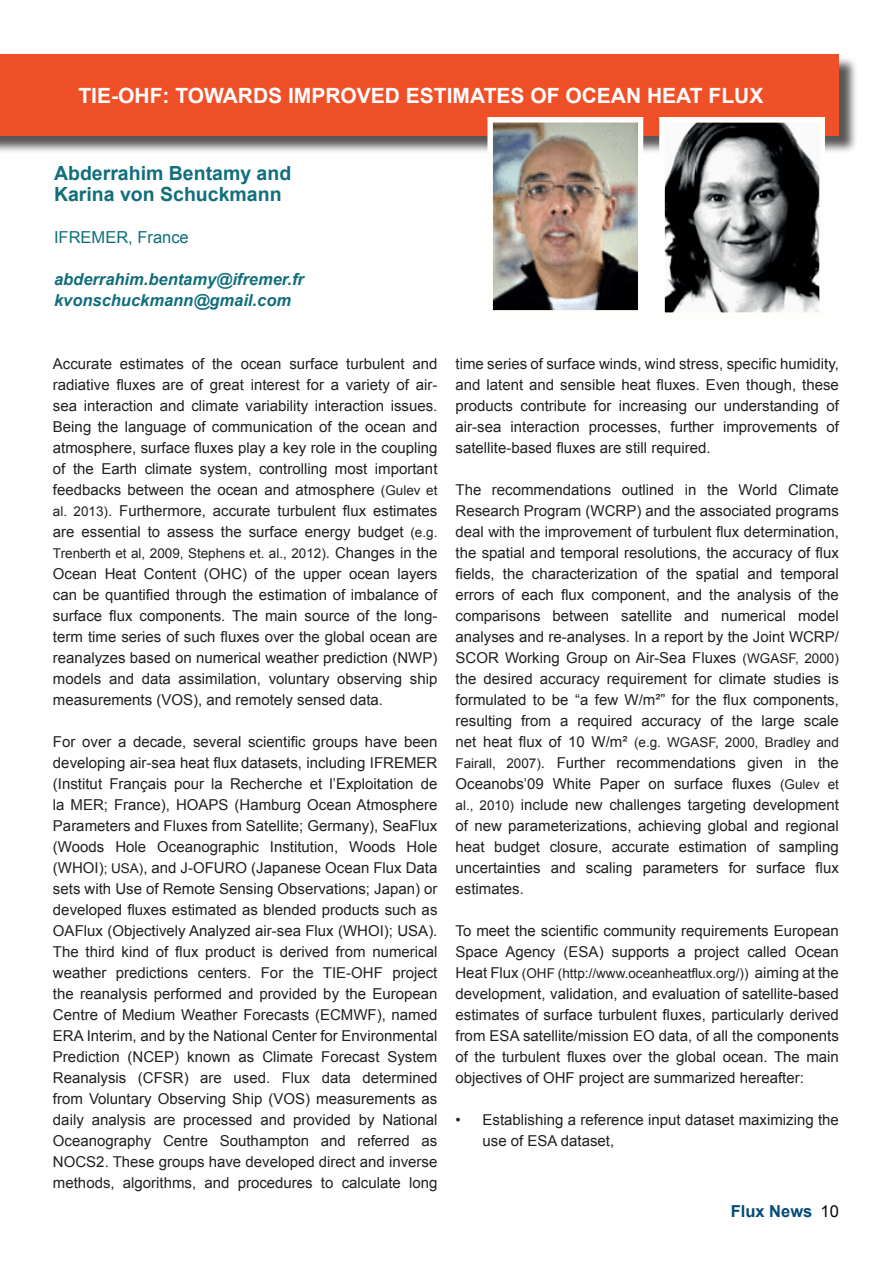
<style>
.page{position:relative;width:893px;height:1263px;background:#fff}
.page>*{position:absolute;margin:0;border:0;box-sizing:border-box;transform-origin:0 0}
.t1{font:700 21px "Arial";color:#fff}
.t2{font:700 19.5px/21px "Arial";color:#116f7b}
.t3{font:italic 700 16.5px/21px "Arial";color:#116f7b}
.t4{font:16.5px "Arial";color:#116f7b}
.t5{font:700 16.5px "Arial";color:#064a77}
.t6{font:15px/21px "Arial";color:#231f20;text-align:justify}
.t7{font:13.5px "Arial";color:#231f20}
.s1{font-size:13.5px}
.s2{font-size:15px}
.s3{font-weight:400;color:#0e0608}
</style>
<div class="page">
<div style="left:0;top:56px;width:858px;height:98px;background:#231f20;opacity:.75"></div>
<div style="left:0;top:54px;width:839px;height:81px;background:#f05028"></div>
<img style="left:493px;top:123px;width:144px;height:187px">
<div style="left:487px;top:117px;width:156px;height:199px;border:5px solid #fffefb"></div>
<img style="left:666px;top:124px;width:152px;height:187px">
<div style="left:659px;top:117px;width:166px;height:201px;border:6px solid #fffefb"></div>
<h1 class="t1" style="left:78px;top:81px;width:686px">TIE-OHF: TOWARDS IMPROVED ESTIMATES OF OCEAN HEAT FLUX</h1>
<h2 class="t2" style="left:54px;top:163px;width:239px">Abderrahim Bentamy and<br>Karina von Schuckmann</h2>
<p class="t4" style="left:54px;top:226px;width:136px">IFREMER, France</p>
<p class="t3" style="left:54px;top:269px;width:251px">abderrahim.bentamy@ifremer.fr kvonschuckmann@gmail.com</p>
<p class="t6" style="left:53px;top:353px;width:386px">Accurate estimates of the ocean surface turbulent and radiative fluxes are of great interest for a variety of air&shy;sea interaction and climate variability interaction issues.<br>Being the language of communication of the ocean and atmosphere, surface fluxes play a key role in the coupling of the Earth climate system, controlling most important feedbacks between the ocean and atmosphere <span class="s1">(Gulev et al. 2013)</span>. Furthermore, accurate turbulent flux estimates are essential to assess the surface energy budget <span class="s1">(e.g.</span></p>
<p class="t7" style="left:53px;top:544px;width:386px">Trenberth et al, 2009, Stephens et. al., 2012)<span class="s2">. Changes in the</span></p>
<p class="t6" style="left:53px;top:563px;width:386px">Ocean Heat Content (OHC) of the upper ocean layers can be quantified through the estimation of imbalance of surface flux components. The main source of the long&shy;term time series of such fluxes over the global ocean are reanalyzes based on numerical weather prediction (NWP) models and data assimilation, voluntary observing ship measurements (VOS), and remotely sensed data.</p>
<p class="t6" style="left:53px;top:731px;width:386px">For over a decade, several scientific groups have been developing air-sea heat flux datasets, including IFREMER (Institut Français pour la Recherche et l’Exploitation de la MER; France), HOAPS (Hamburg Ocean Atmosphere Parameters and Fluxes from Satellite; Germany), SeaFlux (Woods Hole Oceanographic Institution, Woods Hole (WHOI)<span class="s1">; USA)</span>, and J-OFURO (Japanese Ocean Flux Data sets with Use of Remote Sensing Observations; Japan) or developed fluxes estimated as blended products such as OAFlux (Objectively Analyzed air-sea Flux (WHOI); USA).<br>The third kind of flux product is derived from numerical weather predictions centers. For the TIE-OHF project the reanalysis performed and provided by the European Centre of Medium Weather Forecasts (ECMWF), named ERA Interim, and by the National Center for Environmental Prediction (NCEP) known as Climate Forecast System Reanalysis (CFSR) are used. Flux data determined from Voluntary Observing Ship (VOS) measurements as daily analysis are processed and provided by National Oceanography Centre Southampton and referred as NOCS2. These groups have developed direct and inverse methods, algorithms, and procedures to calculate long</p>
<p class="t6" style="left:455px;top:353px;width:385px">time series of surface winds, wind stress, specific humidity, and latent and sensible heat fluxes. Even though, these products contribute for increasing our understanding of air-sea interaction processes, further improvements of satellite-based fluxes are still required.</p>
<p class="t6" style="left:455px;top:479px;width:385px">The recommendations outlined in the World Climate Research Program (WCRP) and the associated programs deal with the improvement of turbulent flux determination, the spatial and temporal resolutions, the accuracy of flux fields, the characterization of the spatial and temporal errors of each flux component, and the analysis of the comparisons between satellite and numerical model analyses and re-analyses. In a report by the Joint WCRP/ SCOR Working Group on Air-Sea Fluxes <span class="s1">(WGASF, 2000) </span>the desired accuracy requirement for climate studies is formulated to be “a few W/m²” for the flux components, resulting from a required accuracy of the large scale</p>
<p class="t7" style="left:455px;top:733px;width:385px"><span class="s2">net heat flux of 10 W/m²</span> (e.g. WGASF, 2000, Bradley and</p>
<p class="t6" style="left:455px;top:752px;width:385px"><span class="s1">Fairall, 2007)</span>. Further recommendations given in the Oceanobs’09 White Paper on surface fluxes <span class="s1">(Gulev et al., 2010)</span> include new challenges targeting development of new parameterizations, achieving global and regional heat budget closure, accurate estimation of sampling uncertainties and scaling parameters for surface flux estimates.</p>
<p class="t6" style="left:455px;top:920px;width:385px">To meet the scientific community requirements European<br>Space Agency (ESA) supports a project called Ocean</p>
<p class="t7" style="left:455px;top:964px;width:385px"><span class="s2">Heat Flux</span> (OHF (http://www.oceanheatflux.org/)) <span class="s2">aiming at the</span></p>
<p class="t6" style="left:455px;top:983px;width:385px">development, validation, and evaluation of satellite-based estimates of surface turbulent fluxes, particularly derived from ESA satellite/mission EO data, of all the components of the turbulent fluxes over the global ocean. The main objectives of OHF project are summarized hereafter:</p>
<p class="t6" style="left:482px;top:1109px;width:358px;text-indent:-27px">• Establishing a reference input dataset maximizing the use of ESA dataset,</p>
<p class="t5" style="left:731px;top:1200px;width:110px">Flux News <span class="s3">10</span></p>
</div>
